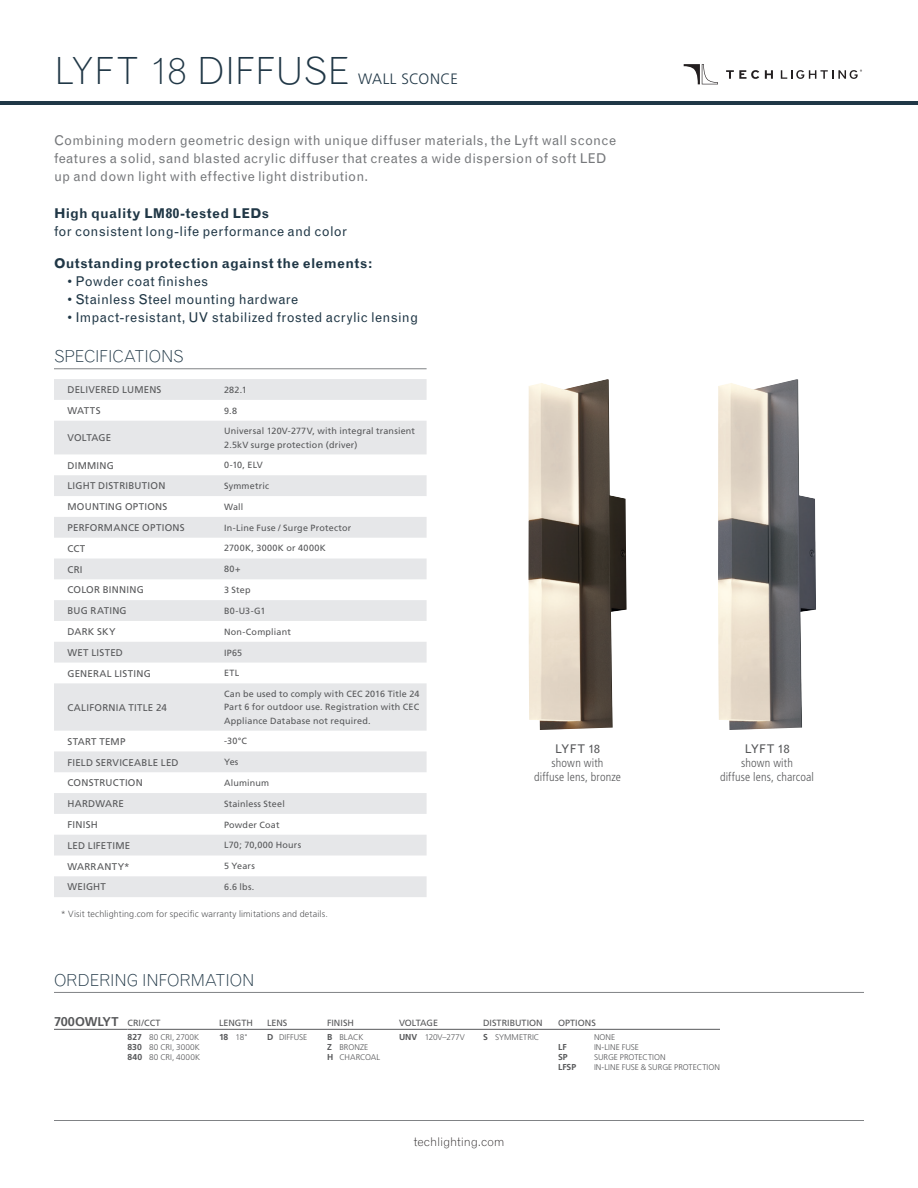
<style>
.page{position:relative;width:918px;height:1188px;background:#fff}
.page>*{position:absolute;margin:0;border:0;box-sizing:border-box;transform-origin:0 0}
.t1{font:300 37.5px "Grotesque";color:#203746}
.Spec_Header{font:300 16.5px "Grotesque";letter-spacing:-.015em;color:#203746}
.t2{font:300 15px "Frutiger";letter-spacing:.025em;color:#203746}
.t3{font:13.5px/18px "Grotesque";letter-spacing:.02em;color:#76787b}
.Sub-bullet{font:13.5px/18px "Grotesque";letter-spacing:.02em;color:#203746}
.Sub-bullet-2{font:700 13.5px "Grotesque";letter-spacing:.02em;color:#203746}
.Product_Options_Head{font:700 12.75px "Frutiger";letter-spacing:-.005em;color:#57585a}
.Product_Detail{font:300 condensed 12px/14.4px "Frutiger";letter-spacing:.01em;color:#57585a;text-align:center}
.t4{font:300 12px "Grotesque";letter-spacing:-.01em;color:#231f20}
.Product{font:12px "Grotesque";letter-spacing:.005em;color:#57585a}
.t5{font:9.75px "Frutiger";letter-spacing:.025em;color:#57585a}
.t6{font:9.75px "Frutiger";color:#57585a}
.Product_Options_Head-2{font:9px/13.5px "Frutiger";letter-spacing:.02em;color:#57585a}
.t7{font:300 9px "Frutiger";letter-spacing:.015em;color:#57585a}
.Product_Options_Head-3{font:9px "Frutiger";letter-spacing:-.02em;color:#57585a}
.Product_Options{font:700 8.7px "Frutiger";color:#57585a}
.Product_Options-2{font:300 8.25px "Frutiger";letter-spacing:.005em;color:#57585a}
.Product_Options-3{font:300 8.25px "Frutiger";letter-spacing:-.025em;color:#57585a}
.s1{font-weight:700}
.s2{font-weight:700;font-size:8.7px}
</style>
<div class="page">
<svg style="left:726px;top:70px;width:33px;height:9px"></svg>
<svg style="left:765px;top:70px;width:8px;height:9px"></svg>
<svg style="left:781px;top:70px;width:81px;height:9px"></svg>
<svg style="left:684px;top:64px;width:34px;height:20px"></svg>
<hr style="left:0;top:101px;width:918px;height:4px;background:#203746">
<hr style="left:54px;top:1120px;width:810px;height:1px;background:#808285">
<img style="left:528px;top:379px;width:99px;height:351px">
<img style="left:718px;top:379px;width:98px;height:351px">
<hr style="left:54px;top:992px;width:810px;height:1px;background:#808285">
<hr style="left:54px;top:1029px;width:74px;height:1px;background:#57585a">
<hr style="left:128px;top:1029px;width:91px;height:1px;background:#57585a">
<hr style="left:219px;top:1029px;width:48px;height:1px;background:#57585a">
<hr style="left:267px;top:1029px;width:60px;height:1px;background:#57585a">
<hr style="left:327px;top:1029px;width:72px;height:1px;background:#57585a">
<hr style="left:399px;top:1029px;width:84px;height:1px;background:#57585a">
<hr style="left:483px;top:1029px;width:75px;height:1px;background:#57585a">
<hr style="left:558px;top:1029px;width:162px;height:1px;background:#57585a">
<svg style="left:54px;top:379px;width:373px;height:518px;fill:#e6e7e9"></svg>
<hr style="left:54px;top:369px;width:373px;height:1px;background:#808285">
<h1 class="t1" style="left:54px;top:48px;width:298px">LYFT 18 DIFFUSE</h1>
<h3 class="t2" style="left:358px;top:70px;width:101px">WALL SCONCE</h3>
<p class="t3" style="left:54px;top:132px;width:564px">Combining modern geometric design with unique diffuser materials, the Lyft wall sconce features a solid, sand blasted acrylic diffuser that creates a wide dispersion of soft LED up and down light with effective light distribution.</p>
<p class="Sub-bullet" style="left:54px;top:205px;width:295px"><span class="s1">High quality LM80-tested LEDs<br></span>for consistent long-life performance and color</p>
<p class="Sub-bullet-2" style="left:54px;top:255px;width:320px">Outstanding protection against the elements:</p>
<p class="Sub-bullet" style="left:68px;top:272px;width:142px">• Powder coat finishes</p>
<p class="Sub-bullet" style="left:68px;top:290px;width:232px">• Stainless Steel mounting hardware</p>
<p class="Sub-bullet" style="left:68px;top:308px;width:352px">• Impact-resistant, UV stabilized frosted acrylic lensing</p>
<p class="Spec_Header" style="left:54px;top:346px;width:131px">SPECIFICATIONS</p>
<p class="t5" style="left:68px;top:384px;width:96px">DELIVERED LUMENS</p>
<p class="Product_Options_Head-2" style="left:224px;top:383px;width:24px">282.1</p>
<p class="t5" style="left:68px;top:405px;width:35px">WATTS</p>
<p class="Product_Options_Head-2" style="left:224px;top:404px;width:14px">9.8</p>
<p class="t6" style="left:68px;top:432px;width:45px">VOLTAGE</p>
<p class="Product_Options_Head-2" style="left:224px;top:424px;width:193px">Universal 120V-277V, with integral transient<br>2.5kV surge protection (driver)</p>
<p class="t5" style="left:68px;top:459px;width:48px">DIMMING</p>
<p class="Product_Options_Head-2" style="left:224px;top:458px;width:40px">0-10, ELV</p>
<p class="t5" style="left:68px;top:480px;width:99px">LIGHT DISTRIBUTION</p>
<p class="Product_Options_Head-2" style="left:224px;top:479px;width:47px">Symmetric</p>
<p class="t5" style="left:68px;top:501px;width:101px">MOUNTING OPTIONS</p>
<p class="Product_Options_Head-2" style="left:224px;top:500px;width:21px">Wall</p>
<p class="t5" style="left:68px;top:522px;width:119px">PERFORMANCE OPTIONS</p>
<p class="Product_Options_Head-2" style="left:224px;top:521px;width:129px">In-Line Fuse / Surge Protector</p>
<p class="t5" style="left:68px;top:543px;width:19px">CCT</p>
<p class="Product_Options_Head-2" style="left:224px;top:542px;width:103px">2700K, 3000K or 4000K</p>
<p class="t5" style="left:68px;top:563px;width:17px">CRI</p>
<p class="Product_Options_Head-2" style="left:224px;top:562px;width:18px">80+</p>
<p class="t5" style="left:68px;top:584px;width:78px">COLOR BINNING</p>
<p class="Product_Options_Head-2" style="left:224px;top:583px;width:28px">3 Step</p>
<p class="t5" style="left:68px;top:605px;width:61px">BUG RATING</p>
<p class="Product_Options_Head-2" style="left:224px;top:604px;width:43px">B0-U3-G1</p>
<p class="t5" style="left:68px;top:626px;width:50px">DARK SKY</p>
<p class="Product_Options_Head-2" style="left:224px;top:625px;width:68px">Non-Compliant</p>
<p class="t5" style="left:68px;top:647px;width:57px">WET LISTED</p>
<p class="Product_Options_Head-2" style="left:224px;top:646px;width:20px">IP65</p>
<p class="t5" style="left:68px;top:668px;width:85px">GENERAL LISTING</p>
<p class="Product_Options_Head-2" style="left:224px;top:667px;width:17px">ETL</p>
<p class="t5" style="left:68px;top:702px;width:101px">CALIFORNIA TITLE 24</p>
<p class="Product_Options_Head-2" style="left:224px;top:687px;width:197px;text-align:justify">Can be used to comply with CEC 2016 Title 24<br>Part 6 for outdoor use. Registration with CEC Appliance Database not required.</p>
<p class="t5" style="left:68px;top:736px;width:60px">START TEMP</p>
<p class="Product_Options_Head-2" style="left:224px;top:735px;width:25px">-30°C</p>
<p class="t5" style="left:68px;top:756px;width:113px">FIELD SERVICEABLE LED</p>
<p class="Product_Options_Head-2" style="left:224px;top:755px;width:16px">Yes</p>
<p class="t5" style="left:68px;top:777px;width:77px">CONSTRUCTION</p>
<p class="Product_Options_Head-2" style="left:224px;top:776px;width:47px">Aluminum</p>
<p class="t5" style="left:68px;top:798px;width:58px">HARDWARE</p>
<p class="Product_Options_Head-2" style="left:224px;top:797px;width:62px">Stainless Steel</p>
<p class="t5" style="left:68px;top:819px;width:32px">FINISH</p>
<p class="Product_Options_Head-2" style="left:224px;top:818px;width:57px">Powder Coat</p>
<p class="t5" style="left:68px;top:840px;width:64px">LED LIFETIME</p>
<p class="Product_Options_Head-2" style="left:224px;top:839px;width:79px">L70; 70,000 Hours</p>
<p class="t5" style="left:68px;top:860px;width:64px">WARRANTY*</p>
<p class="Product_Options_Head-2" style="left:224px;top:859px;width:32px">5 Years</p>
<p class="t5" style="left:68px;top:881px;width:40px">WEIGHT</p>
<p class="Product_Options_Head-2" style="left:224px;top:880px;width:32px">6.6 lbs.</p>
<p class="t7" style="left:61px;top:909px;width:269px">* Visit techlighting.com for specific warranty limitations and details.</p>
<p class="Spec_Header" style="left:54px;top:970px;width:202px">ORDERING INFORMATION</p>
<p class="Product" style="left:555px;top:741px;width:46px">LYFT 18</p>
<p class="Product_Detail" style="left:534px;top:756px;width:88px">shown with<br>diffuse lens, bronze</p>
<p class="Product" style="left:745px;top:741px;width:46px">LYFT 18</p>
<p class="Product_Detail" style="left:720px;top:756px;width:96px">shown with<br>diffuse lens, charcoal</p>
<p class="Product_Options_Head" style="left:54px;top:1014px;width:66px">700OWLYT</p>
<p class="Product_Options_Head-2" style="left:128px;top:1016px;width:34px">CRI/CCT</p>
<p class="Product_Options_Head-2" style="left:219px;top:1016px;width:35px">LENGTH</p>
<p class="Product_Options_Head-2" style="left:267px;top:1016px;width:22px">LENS</p>
<p class="Product_Options_Head-2" style="left:327px;top:1016px;width:28px">FINISH</p>
<p class="Product_Options_Head-3" style="left:399px;top:1017px;width:41px">VOLTAGE</p>
<p class="Product_Options_Head-2" style="left:483px;top:1016px;width:61px">DISTRIBUTION</p>
<p class="Product_Options_Head-2" style="left:558px;top:1016px;width:39px">OPTIONS</p>
<p class="Product_Options-2" style="left:128px;top:1032px;width:73px"><span class="s2">827</span> 80 CRI, 2700K</p>
<p class="Product_Options-2" style="left:128px;top:1043px;width:74px"><span class="s2">830</span> 80 CRI, 3000K</p>
<p class="Product_Options-2" style="left:128px;top:1053px;width:74px"><span class="s2">840</span> 80 CRI, 4000K</p>
<p class="Product_Options-2" style="left:219px;top:1032px;width:31px"><span class="s2">18</span> 18"</p>
<p class="Product_Options-2" style="left:267px;top:1032px;width:42px"><span class="s2">D</span> DIFFUSE</p>
<p class="Product_Options-2" style="left:327px;top:1032px;width:38px"><span class="s2">B</span> BLACK</p>
<p class="Product_Options-2" style="left:327px;top:1043px;width:43px"><span class="s2">Z</span> BRONZE</p>
<p class="Product_Options-2" style="left:327px;top:1053px;width:55px"><span class="s2">H</span> CHARCOAL</p>
<p class="Product_Options-3" style="left:399px;top:1032px;width:67px"><span class="s2">UNV</span> 120V–277V</p>
<p class="Product_Options-2" style="left:483px;top:1032px;width:58px"><span class="s2">S</span> SYMMETRIC</p>
<p class="Product_Options-2" style="left:594px;top:1032px;width:23px">NONE</p>
<p class="Product_Options" style="left:558px;top:1042px;width:10px">LF</p>
<p class="Product_Options-2" style="left:594px;top:1043px;width:47px">IN-LINE FUSE</p>
<p class="Product_Options" style="left:558px;top:1052px;width:11px">SP</p>
<p class="Product_Options-2" style="left:594px;top:1053px;width:73px">SURGE PROTECTION</p>
<p class="Product_Options" style="left:558px;top:1062px;width:20px">LFSP</p>
<p class="Product_Options-2" style="left:594px;top:1063px;width:128px">IN-LINE FUSE &amp; SURGE PROTECTION</p>
<h3 class="t4" style="left:414px;top:1134px;width:92px">techlighting.com</h3>
</div>
